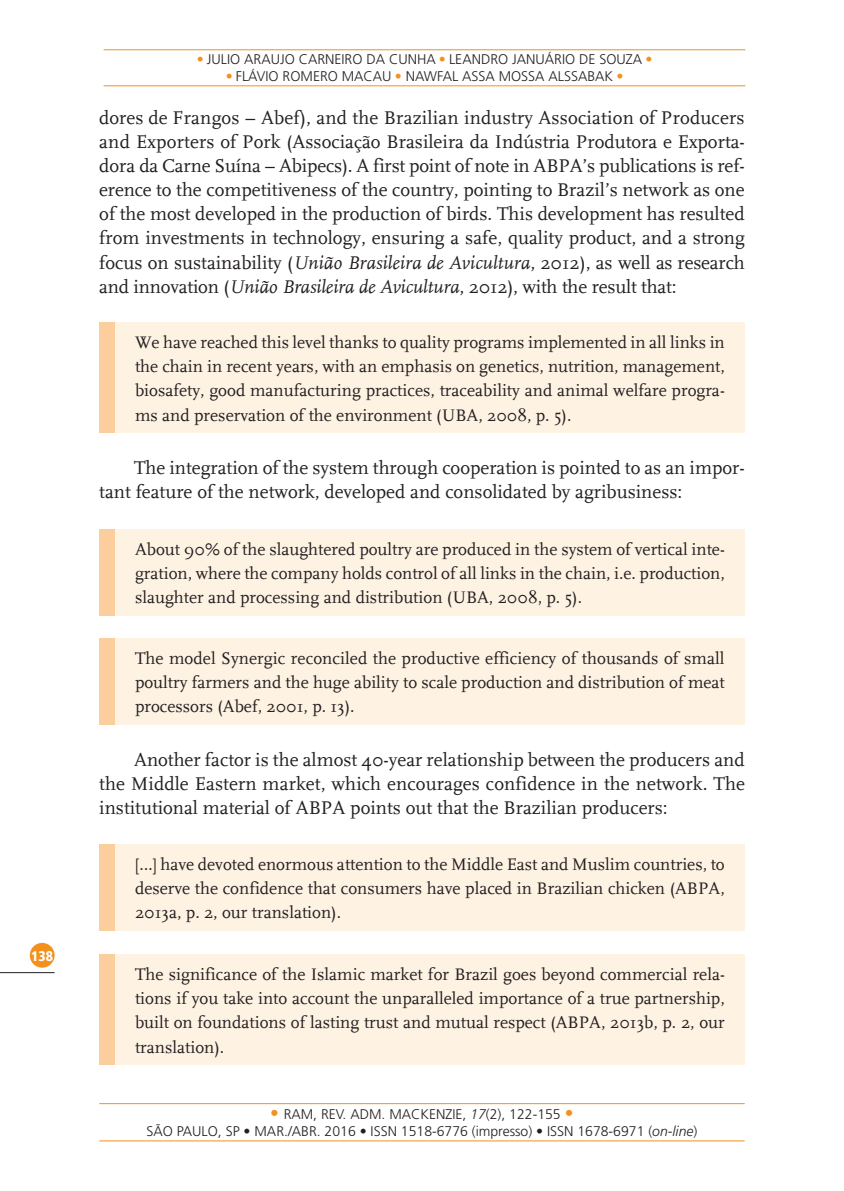
<style>
.page{position:relative;width:844px;height:1191px;background:#fff}
.page>*{position:absolute;margin:0;border:0;box-sizing:border-box;transform-origin:0 0}
.t1{font:19.25px/24.2px "FF Scala Definitiver";color:#231f20;text-align:justify}
.t2{font:17.5px/24.2px "FF Scala Definitiver";color:#231f20;text-align:justify}
.t3{font:300 14px/16.8px "Frutiger LT Std";color:#231f20;text-align:center}
.t4{font:900 condensed 14px "Frutiger LT Std";color:#fff}
.s1{color:#f4901d}
.s2{font-family:"FF Scala Definitive";font-style:italic}
.s3{font-size:17.5px;color:#f4901d}
.s4{font-style:italic}
</style>
<div class="page">
<div style="left:30px;top:943px;width:25px;height:24px;background:#f4901d;border-radius:50%"></div>
<hr style="left:0;top:972px;width:55px;height:1px;background:#231f20">
<hr style="left:99px;top:1140px;width:645px;height:1px;background:#f4901d">
<hr style="left:99px;top:1103px;width:645px;height:1px;background:#f4901d">
<hr style="left:104px;top:49px;width:641px;height:1px;background:#f4901d">
<hr style="left:104px;top:85px;width:641px;height:1px;background:#f4901d">
<div style="left:99px;top:322px;width:16px;height:111px;background:#fcce9d"></div>
<div style="left:115px;top:322px;width:629px;height:111px;background:#fef2e3"></div>
<div style="left:99px;top:529px;width:16px;height:87px;background:#fcce9d"></div>
<div style="left:115px;top:529px;width:629px;height:87px;background:#fef2e3"></div>
<div style="left:99px;top:638px;width:16px;height:87px;background:#fcce9d"></div>
<div style="left:115px;top:638px;width:629px;height:87px;background:#fef2e3"></div>
<div style="left:99px;top:844px;width:16px;height:86px;background:#fcce9d"></div>
<div style="left:115px;top:844px;width:629px;height:86px;background:#fef2e3"></div>
<div style="left:99px;top:954px;width:16px;height:111px;background:#fcce9d"></div>
<div style="left:115px;top:954px;width:629px;height:111px;background:#fef2e3"></div>
<p class="t4" style="left:31px;top:947px;width:23px">138</p>
<p class="t3" style="left:197px;top:51px;width:457px"><span class="s1">•</span> JULIO ARAUJO CARNEIRO DA CUNHA <span class="s1">•</span> LEANDRO JANUÁRIO DE SOUZA <span class="s1">•</span></p>
<p class="t3" style="left:226px;top:68px;width:399px"><span class="s1">•</span> FLÁVIO ROMERO MACAU <span class="s1">•</span> NAWFAL ASSA MOSSA ALSSABAK <span class="s1">•</span></p>
<p class="t1" style="left:99px;top:106px;width:647px">dores de Frangos – Abef), and the Brazilian industry Association of Producers and Exporters of Pork (Associação Brasileira da Indústria Produtora e Exporta&shy;dora da Carne Suína – Abipecs). A first point of note in ABPA’s publications is ref&shy;erence to the competitiveness of the country, pointing to Brazil’s network as one of the most developed in the production of birds. This development has resulted from investments in technology, ensuring a safe, quality product, and a strong focus on sustainability (<span class="s2">União Brasileira de Avicultura</span>, 2012), as well as research and innovation (<span class="s2">União Brasileira de Avicultura</span>, 2012), with the result that:</p>
<p class="t2" style="left:135px;top:330px;width:591px">We have reached this level thanks to quality programs implemented in all links in the chain in recent years, with an emphasis on genetics, nutrition, management, biosafety, good manufacturing practices, traceability and animal welfare progra&shy;ms and preservation of the environment (UBA, 2008, p. 5).</p>
<p class="t1" style="left:99px;top:456px;width:646px;text-indent:35px">The integration of the system through cooperation is pointed to as an impor&shy;tant feature of the network, developed and consolidated by agribusiness:</p>
<p class="t2" style="left:135px;top:537px;width:591px">About 90% of the slaughtered poultry are produced in the system of vertical inte&shy;gration, where the company holds control of all links in the chain, i.e. production, slaughter and processing and distribution (UBA, 2008, p. 5).</p>
<p class="t2" style="left:135px;top:646px;width:591px">The model Synergic reconciled the productive efficiency of thousands of small poultry farmers and the huge ability to scale production and distribution of meat processors (Abef, 2001, p. 13).</p>
<p class="t1" style="left:99px;top:748px;width:647px;text-indent:35px">Another factor is the almost 40-year relationship between the producers and the Middle Eastern market, which encourages confidence in the network. The institutional material of ABPA points out that the Brazilian producers:</p>
<p class="t2" style="left:135px;top:852px;width:591px">[…] have devoted enormous attention to the Middle East and Muslim countries, to deserve the confidence that consumers have placed in Brazilian chicken (ABPA, 2013a, p. 2, our translation).</p>
<p class="t2" style="left:135px;top:962px;width:591px">The significance of the Islamic market for Brazil goes beyond commercial rela&shy;tions if you take into account the unparalleled importance of a true partnership, built on foundations of lasting trust and mutual respect (ABPA, 2013b, p. 2, our translation).</p>
<p class="t3" style="left:146px;top:1106px;width:552px"><span class="s3">•</span> RAM, REV. ADM. MACKENZIE, <span class="s4">17</span>(2), 122-155 <span class="s3">•<br></span>SÃO PAULO, SP • MAR./ABR. 2016 • ISSN 1518-6776 (impresso) • ISSN 1678-6971 (<span class="s4">on-line</span>)</p>
</div>
